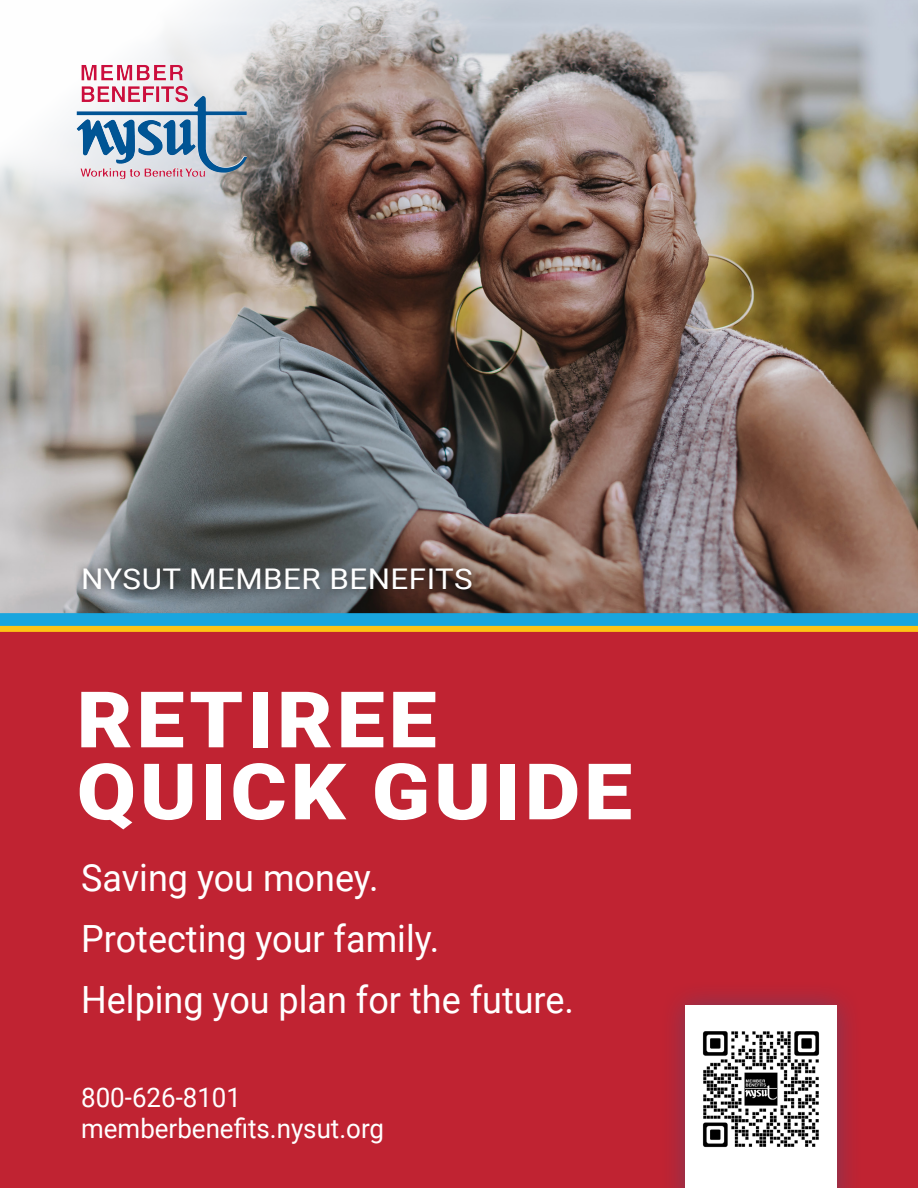
<style>
.page{position:relative;width:918px;height:1188px;background:#fff}
.page>*{position:absolute;margin:0;border:0;box-sizing:border-box;transform-origin:0 0}
.Big_White_Head{font:900 78px/72px "Roboto";letter-spacing:.045em;color:#fff;scale:1.1 1}
.subhead{font:37.5px "Roboto";color:#fff;scale:.96 1}
.Big_White_Head-2{font:28.5px "Roboto";letter-spacing:.015em;color:#fff;scale:1.1 1}
.subhead-2{font:27px "Roboto";color:#fff;scale:.96 1}
</style>
<div class="page">
<img style="left:0;top:0;width:918px;height:613px">
<div style="left:0;top:629px;width:918px;height:559px;background:#c02332"></div>
<img style="left:137px;top:65px;width:46px;height:16px">
<div style="left:0;top:613px;width:918px;height:14px;background:#19a5de"></div>
<div style="left:0;top:626px;width:918px;height:6px;background:#fec415"></div>
<div style="left:660px;top:979px;width:202px;height:209px;background:#00629f;opacity:.36"></div>
<div style="left:685px;top:1005px;width:152px;height:183px;background:#fff"></div>
<div style="left:74px;top:559px;width:407px;height:40px;background:#231f20;opacity:.83"></div>
<img style="left:702px;top:1031px;width:118px;height:117px">
<p class="Big_White_Head-2" style="left:81px;top:559px;width:357px">NYSUT MEMBER BENEFITS</p>
<p class="Big_White_Head" style="left:77px;top:681px;width:506px">RETIREE<br>QUICK GUIDE</p>
<p class="subhead" style="left:81px;top:851px;width:311px">Saving you money.</p>
<p class="subhead" style="left:81px;top:912px;width:375px">Protecting your family.</p>
<p class="subhead" style="left:81px;top:973px;width:515px">Helping you plan for the future.</p>
<p class="subhead-2" style="left:81px;top:1079px;width:168px">800-626-8101</p>
<p class="subhead-2" style="left:81px;top:1110px;width:317px">memberbenefits.nysut.org</p>
</div>
